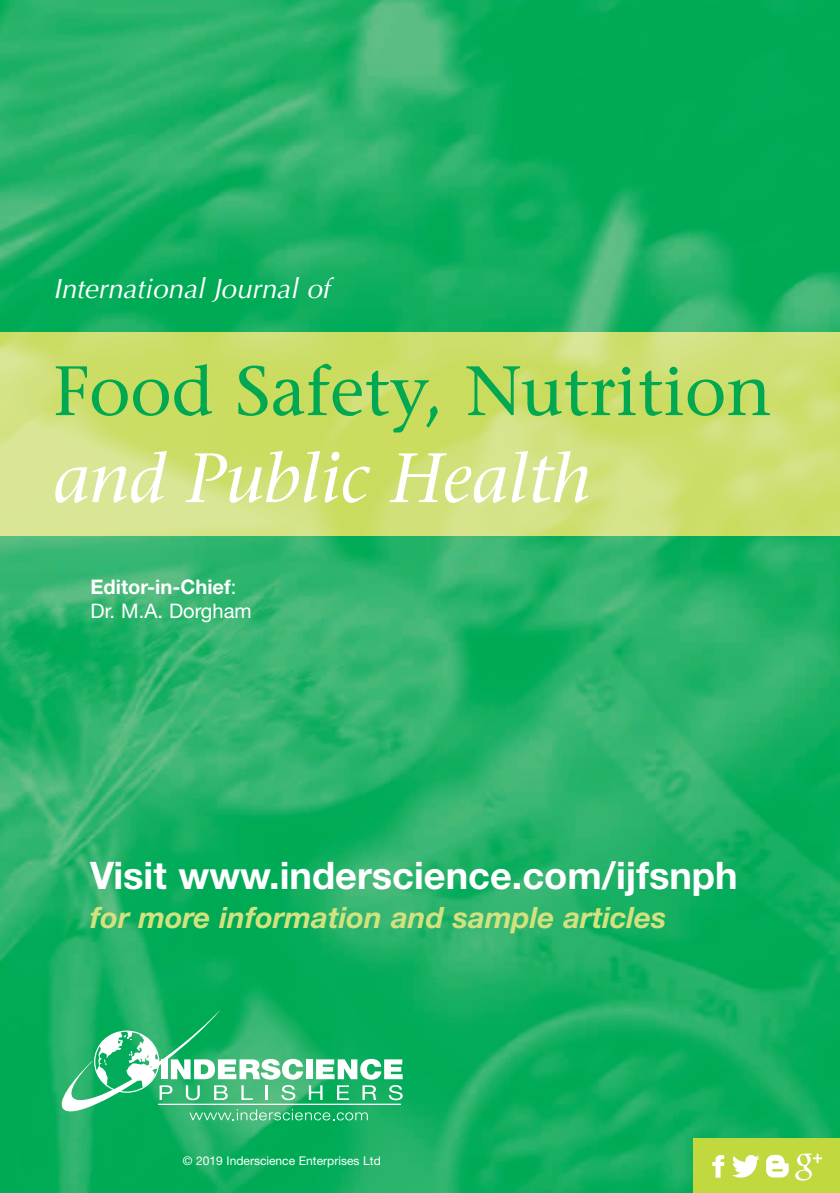
<style>
.page{position:relative;width:840px;height:1193px;background:#fff}
.page>*{position:absolute;margin:0;border:0;box-sizing:border-box;transform-origin:0 0}
.t1{font:69.6px "Stone Serif";color:#00a851}
.t2{font:italic 69.6px "Stone Serif";color:#fff}
.t3{font:700 38px "Helvetica Neue";color:#fff}
.t4{font:italic 700 29.4px "Helvetica Neue";color:#d3e27f}
.t5{font:italic 27.8px "Optima LH East A";color:#fff}
.t6{font:700 20px/24.4px "Helvetica Neue";color:#fff}
.t7{font:12px "Helvetica Neue";color:#fff}
.s1{font-weight:400}
</style>
<div class="page">
<img style="left:0;top:0;width:840px;height:1192px">
<img style="left:0;top:333px;width:840px;height:202px">
<svg style="left:62px;top:1010px;width:340px;height:110px;background:#46bf81"></svg>
<div style="left:693px;top:1138px;width:147px;height:54px;background:#c2d83f"></div>
<svg style="left:712px;top:1155px;width:12px;height:22px"></svg>
<svg style="left:732px;top:1155px;width:27px;height:22px"></svg>
<svg style="left:766px;top:1154px;width:22px;height:23px"></svg>
<svg style="left:795px;top:1153px;width:27px;height:27px"></svg>
<p class="t5" style="left:53px;top:276px;width:278px">International Journal of</p>
<h1 class="t1" style="left:53px;top:361px;width:720px">Food Safety, Nutrition</h1>
<h1 class="t2" style="left:53px;top:448px;width:539px">and Public Health</h1>
<p class="t6" style="left:90px;top:576px;width:163px">Editor-in-Chief<span class="s1">:<br>Dr. M.A. Dorgham</span></p>
<p class="t3" style="left:90px;top:861px;width:649px">Visit www.inderscience.com/ijfsnph</p>
<p class="t4" style="left:90px;top:907px;width:577px">for more information and sample articles</p>
<p class="t7" style="left:183px;top:1155px;width:199px">© 2019 Inderscience Enterprises Ltd</p>
</div>
